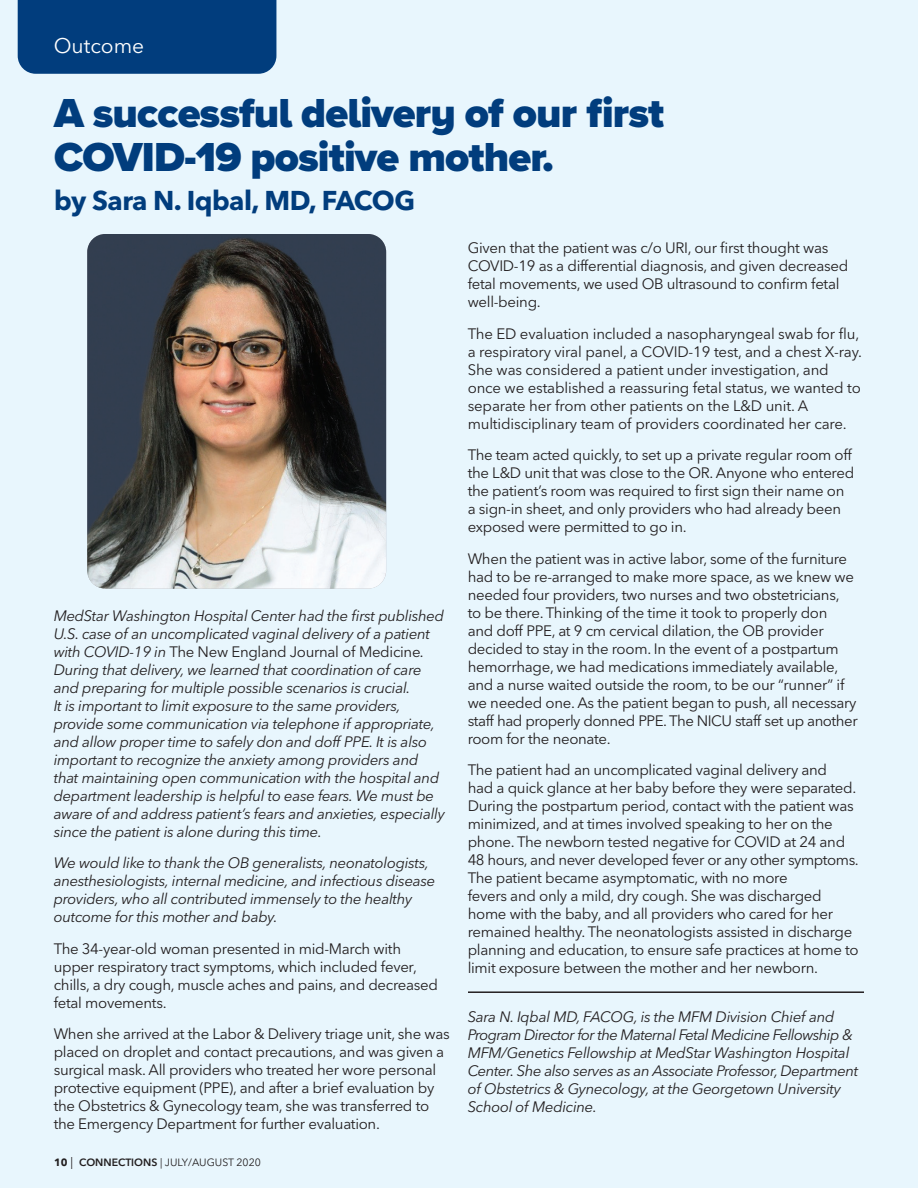
<style>
.page{position:relative;width:918px;height:1188px;background:#e8f6fd}
.page>*{position:absolute;margin:0;border:0;box-sizing:border-box;transform-origin:0 0}
.t1{font:900 42px/43.5px "Proxima Nova A";letter-spacing:-.02em;color:#013d7d}
.t2{font:700 27px "Avenir Next LT Pro";letter-spacing:-.02em;color:#013d7d}
.t3{font:21px "Avenir Next LT Pro";color:#fff}
.t4{font:15px/18px "Avenir Next LT Pro";letter-spacing:-.02em;color:#231f20}
.t5{font:italic 15px/18px "Avenir Next LT Pro";letter-spacing:-.02em;color:#231f20}
.t6{font:10.5px "Avenir Next LT Pro";color:#231f20}
.s1{font-style:normal}
.s2{font-weight:700}
.s3{font-size:12px}
.s4{font-weight:600}
</style>
<div class="page">
<div style="left:18px;top:0;width:258px;height:74px;background:#013d7d"></div>
<img style="left:87px;top:234px;width:299px;height:355px">
<hr style="left:468px;top:991px;width:396px;height:2px;background:#231f20">
<h3 class="t3" style="left:54px;top:33px;width:92px">Outcome</h3>
<h1 class="t1" style="left:54px;top:91px;width:612px">A successful delivery of our first<br>COVID-19 positive mother.</h1>
<h2 class="t2" style="left:54px;top:184px;width:363px">by Sara N. Iqbal, MD, FACOG</h2>
<p class="t5" style="left:54px;top:607px;width:393px">MedStar Washington Hospital Center had the first published U.S. case of an uncomplicated vaginal delivery of a patient with COVID-19 in <span class="s1">The New England Journal of Medicine</span>.<br>During that delivery, we learned that coordination of care and preparing for multiple possible scenarios is crucial.<br>It is important to limit exposure to the same providers, provide some communication via telephone if appropriate, and allow proper time to safely don and doff PPE. It is also important to recognize the anxiety among providers and that maintaining open communication with the hospital and department leadership is helpful to ease fears. We must be aware of and address patient’s fears and anxieties, especially since the patient is alone during this time.</p>
<p class="t5" style="left:54px;top:854px;width:383px">We would like to thank the OB generalists, neonatologists, anesthesiologists, internal medicine, and infectious disease providers, who all contributed immensely to the healthy outcome for this mother and baby.</p>
<p class="t4" style="left:54px;top:940px;width:386px">The 34-year-old woman presented in mid-March with upper respiratory tract symptoms, which included fever, chills, a dry cough, muscle aches and pains, and decreased fetal movements.</p>
<p class="t4" style="left:54px;top:1025px;width:398px">When she arrived at the Labor &amp; Delivery triage unit, she was placed on droplet and contact precautions, and was given a surgical mask. All providers who treated her wore personal protective equipment (PPE), and after a brief evaluation by the Obstetrics &amp; Gynecology team, she was transferred to the Emergency Department for further evaluation.</p>
<p class="t6" style="left:54px;top:1156px;width:208px"><span class="s2">10</span> <span class="s3">|</span> <span class="s4">CONNECTIONS</span> | JULY/AUGUST 2020</p>
<p class="t4" style="left:468px;top:239px;width:382px">Given that the patient was c/o URI, our first thought was COVID-19 as a differential diagnosis, and given decreased fetal movements, we used OB ultrasound to confirm fetal well-being.</p>
<p class="t4" style="left:468px;top:325px;width:396px">The ED evaluation included a nasopharyngeal swab for flu, a respiratory viral panel, a COVID-19 test, and a chest X-ray.<br>She was considered a patient under investigation, and once we established a reassuring fetal status, we wanted to separate her from other patients on the L&amp;D unit. A multidisciplinary team of providers coordinated her care.</p>
<p class="t4" style="left:468px;top:446px;width:388px">The team acted quickly, to set up a private regular room off the L&amp;D unit that was close to the OR. Anyone who entered the patient’s room was required to first sign their name on a sign-in sheet, and only providers who had already been exposed were permitted to go in.</p>
<p class="t4" style="left:468px;top:550px;width:392px">When the patient was in active labor, some of the furniture had to be re-arranged to make more space, as we knew we needed four providers, two nurses and two obstetricians,<br>to be there. Thinking of the time it took to properly don<br>and doff PPE, at 9 cm cervical dilation, the OB provider decided to stay in the room. In the event of a postpartum hemorrhage, we had medications immediately available, and a nurse waited outside the room, to be our “runner” if we needed one. As the patient began to push, all necessary staff had properly donned PPE. The NICU staff set up another room for the neonate.</p>
<p class="t4" style="left:468px;top:761px;width:393px">The patient had an uncomplicated vaginal delivery and<br>had a quick glance at her baby before they were separated.<br>During the postpartum period, contact with the patient was minimized, and at times involved speaking to her on the phone. The newborn tested negative for COVID at 24 and 48 hours, and never developed fever or any other symptoms.<br>The patient became asymptomatic, with no more<br>fevers and only a mild, dry cough. She was discharged home with the baby, and all providers who cared for her remained healthy. The neonatologists assisted in discharge planning and education, to ensure safe practices at home to limit exposure between the mother and her newborn.</p>
<p class="t5" style="left:468px;top:1007px;width:392px">Sara N. Iqbal MD, FACOG, is the MFM Division Chief and Program Director for the Maternal Fetal Medicine Fellowship &amp; MFM/Genetics Fellowship at MedStar Washington Hospital Center. She also serves as an Associate Professor, Department of Obstetrics &amp; Gynecology, at the Georgetown University School of Medicine.</p>
</div>
